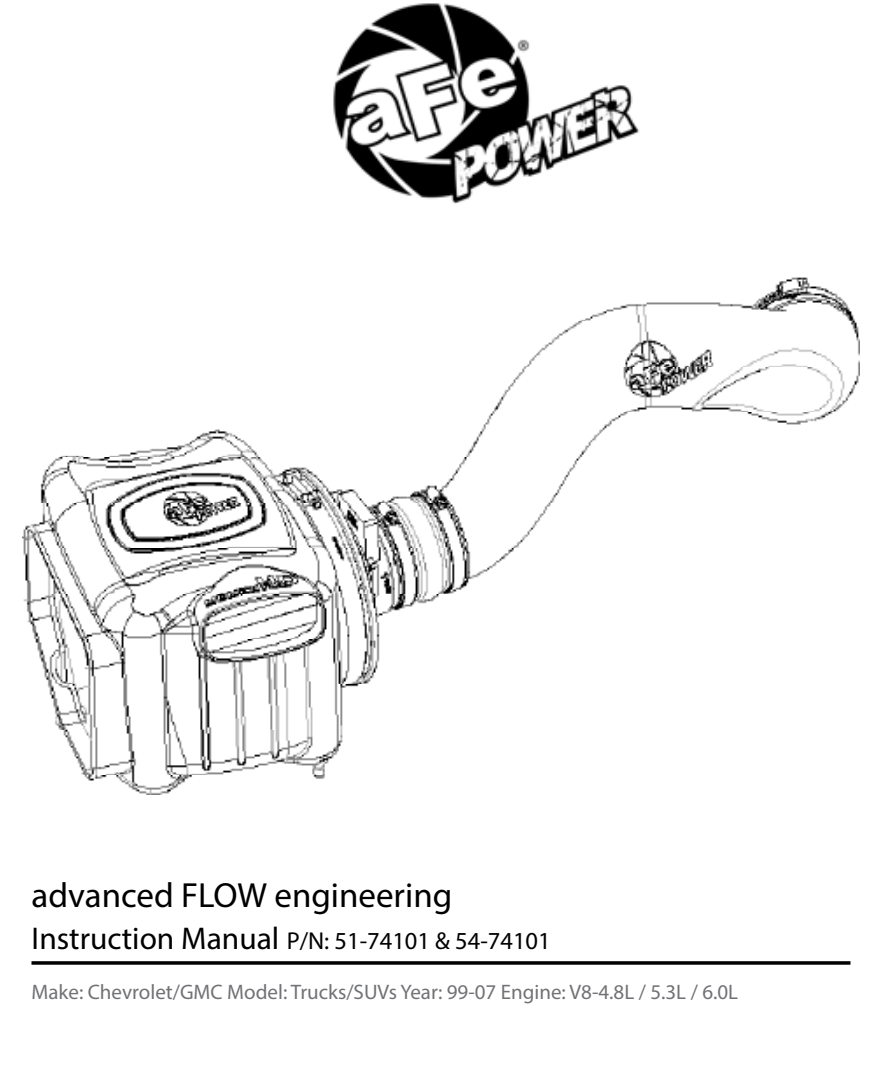
<style>
.page{position:relative;width:882px;height:1071px;background:#fff}
.page>*{position:absolute;margin:0;border:0;box-sizing:border-box;transform-origin:0 0}
.t1{font:35px "Myriad Pro";color:#000}
.t2{font:24.5px "Myriad Pro";color:#000}
.t3{font:21px "Myriad Pro";color:#717275}
.s1{font-size:31.5px}
</style>
<div class="page">
<img style="left:333px;top:3px;width:307px;height:201px">
<svg style="left:32px;top:961px;width:818px;height:4px;background:#1f1f1f"></svg>
<img style="left:23px;top:277px;width:837px;height:518px">
<h1 class="t1" style="left:32px;top:873px;width:422px">advanced FLOW engineering</h1>
<p class="t2" style="left:32px;top:925px;width:521px"><span class="s1">Instruction Manual</span> P/N: 51-74101 &amp; 54-74101</p>
<p class="t3" style="left:32px;top:979px;width:708px">Make: Chevrolet/GMC Model: Trucks/SUVs Year: 99-07 Engine: V8-4.8L / 5.3L / 6.0L</p>
</div>
